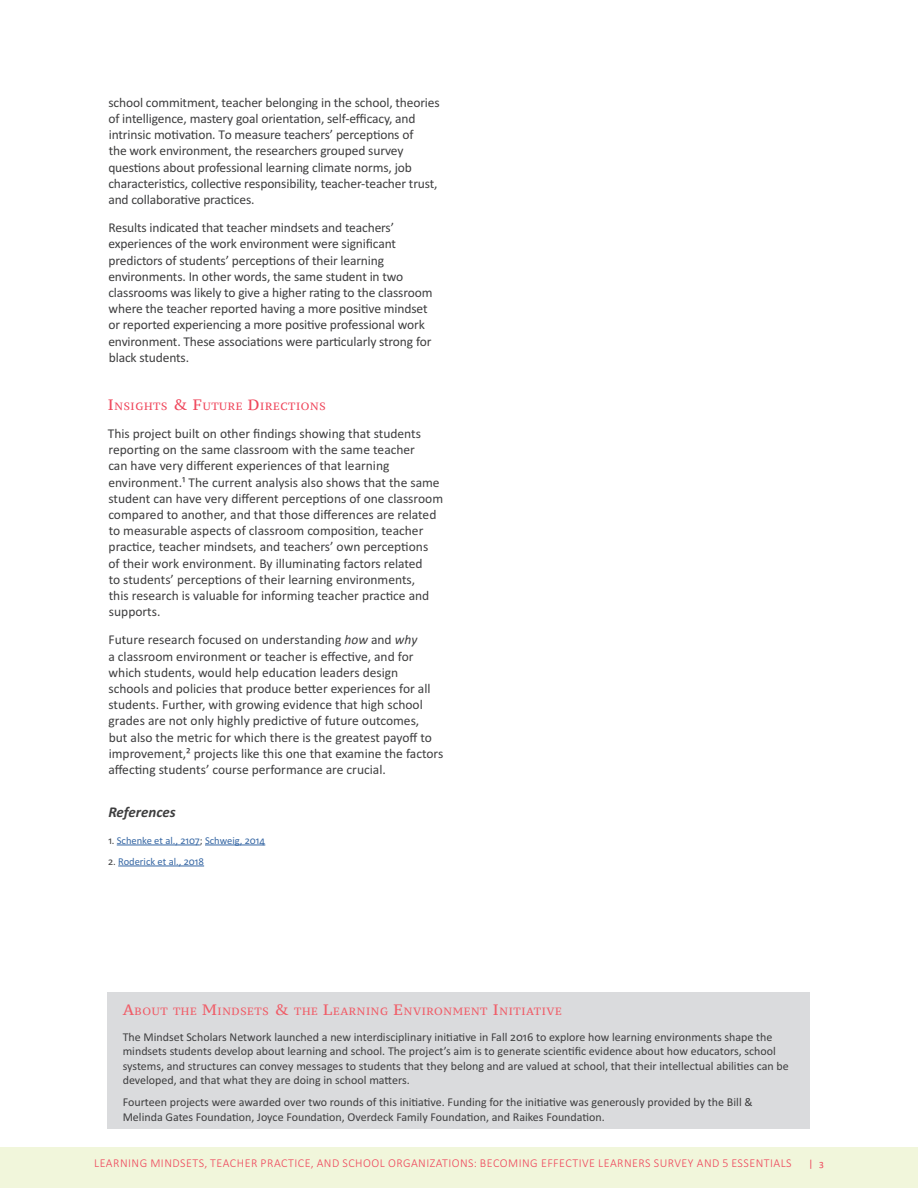
<style>
.page{position:relative;width:918px;height:1188px;background:#fff}
.page>*{position:absolute;margin:0;border:0;box-sizing:border-box;transform-origin:0 0}
.t1{font:italic 700 15px "Calibri";color:#3e3e3f}
.t2{font:13.5px/16.2px "Calibri";color:#3e3e3f}
.t3{font:12px/14.4px "Calibri";color:#3e3e3f}
.body{font:300 12px "Calibri";letter-spacing:.04em;color:#ef465b}
.t4{font:10.5px "Calibri";color:#3667a4}
.t5{font:10.5px "PT Serif Caption";letter-spacing:.055em;color:#f05b66}
.t6{font:10.5px "PT Serif Caption";letter-spacing:.055em;color:#ef465b}
.body-2{font:10.5px "Calibri";color:#ef465b}
.s1{font-size:15px}
.s2{font-style:italic}
.s3{color:#3e3e3f}
.s4{font-size:9.75px}
</style>
<div class="page">
<div style="left:107px;top:992px;width:703px;height:136px;background:#dadbdd"></div>
<hr style="left:117px;top:845px;width:83px;height:1px;background:#3667a4">
<hr style="left:205px;top:845px;width:60px;height:1px;background:#3667a4">
<hr style="left:118px;top:866px;width:86px;height:1px;background:#3667a4">
<div style="left:0;top:1147px;width:918px;height:41px;background:#f1f6db"></div>
<p class="t2" style="left:108px;top:93px;width:333px">school commitment, teacher belonging in the school, theories of intelligence, mastery goal orientation, self-efficacy, and intrinsic motivation. To measure teachers’ perceptions of<br>the work environment, the researchers grouped survey questions about professional learning climate norms, job characteristics, collective responsibility, teacher-teacher trust, and collaborative practices.</p>
<p class="t2" style="left:108px;top:219px;width:326px">Results indicated that teacher mindsets and teachers’ experiences of the work environment were significant predictors of students’ perceptions of their learning environments. In other words, the same student in two classrooms was likely to give a higher rating to the classroom where the teacher reported having a more positive mindset or reported experiencing a more positive professional work environment. These associations were particularly strong for black students.</p>
<p class="t6" style="left:108px;top:399px;width:219px"><span class="s1">I</span>NSIGHTS <span class="s1">&amp; F</span>UTURE <span class="s1">D</span>IRECTIONS</p>
<p class="t2" style="left:108px;top:425px;width:337px">This project built on other findings showing that students reporting on the same classroom with the same teacher<br>can have very different experiences of that learning environment.¹ The current analysis also shows that the same student can have very different perceptions of one classroom compared to another, and that those differences are related to measurable aspects of classroom composition, teacher practice, teacher mindsets, and teachers’ own perceptions<br>of their work environment. By illuminating factors related<br>to students’ perceptions of their learning environments,<br>this research is valuable for informing teacher practice and supports.</p>
<p class="t2" style="left:108px;top:631px;width:336px">Future research focused on understanding <span class="s2">how</span> and <span class="s2">why<br></span>a classroom environment or teacher is effective, and for which students, would help education leaders design<br>schools and policies that produce better experiences for all students. Further, with growing evidence that high school grades are not only highly predictive of future outcomes,<br>but also the metric for which there is the greatest payoff to improvement,² projects like this one that examine the factors affecting students’ course performance are crucial.</p>
<p class="t1" style="left:108px;top:803px;width:69px">References</p>
<p class="t4" style="left:108px;top:834px;width:158px"><span class="s3">1.</span> Schenke et al., 2107<span class="s3">;</span> Schweig, 2014</p>
<p class="t4" style="left:108px;top:855px;width:98px"><span class="s3">2.</span> Roderick et al., 2018</p>
<p class="t5" style="left:123px;top:1004px;width:441px"><span class="s1">A</span>BOUT THE <span class="s1">M</span>INDSETS <span class="s1">&amp;</span> THE <span class="s1">L</span>EARNING <span class="s1">E</span>NVIRONMENT <span class="s1">I</span>NITIATIVE</p>
<p class="t3" style="left:123px;top:1029px;width:668px">The Mindset Scholars Network launched a new interdisciplinary initiative in Fall 2016 to explore how learning environments shape the mindsets students develop about learning and school. The project’s aim is to generate scientific evidence about how educators, school systems, and structures can convey messages to students that they belong and are valued at school, that their intellectual abilities can be developed, and that what they are doing in school matters.</p>
<p class="t3" style="left:123px;top:1094px;width:631px">Fourteen projects were awarded over two rounds of this initiative. Funding for the initiative was generously provided by the Bill &amp;<br>Melinda Gates Foundation, Joyce Foundation, Overdeck Family Foundation, and Raikes Foundation.</p>
<p class="body" style="left:94px;top:1156px;width:699px">LEARNING MINDSETS, TEACHER PRACTICE, AND SCHOOL ORGANIZATIONS: BECOMING EFFECTIVE LEARNERS SURVEY AND 5 ESSENTIALS</p>
<p class="body-2" style="left:808px;top:1157px;width:17px">| <span class="s4">3</span></p>
</div>
